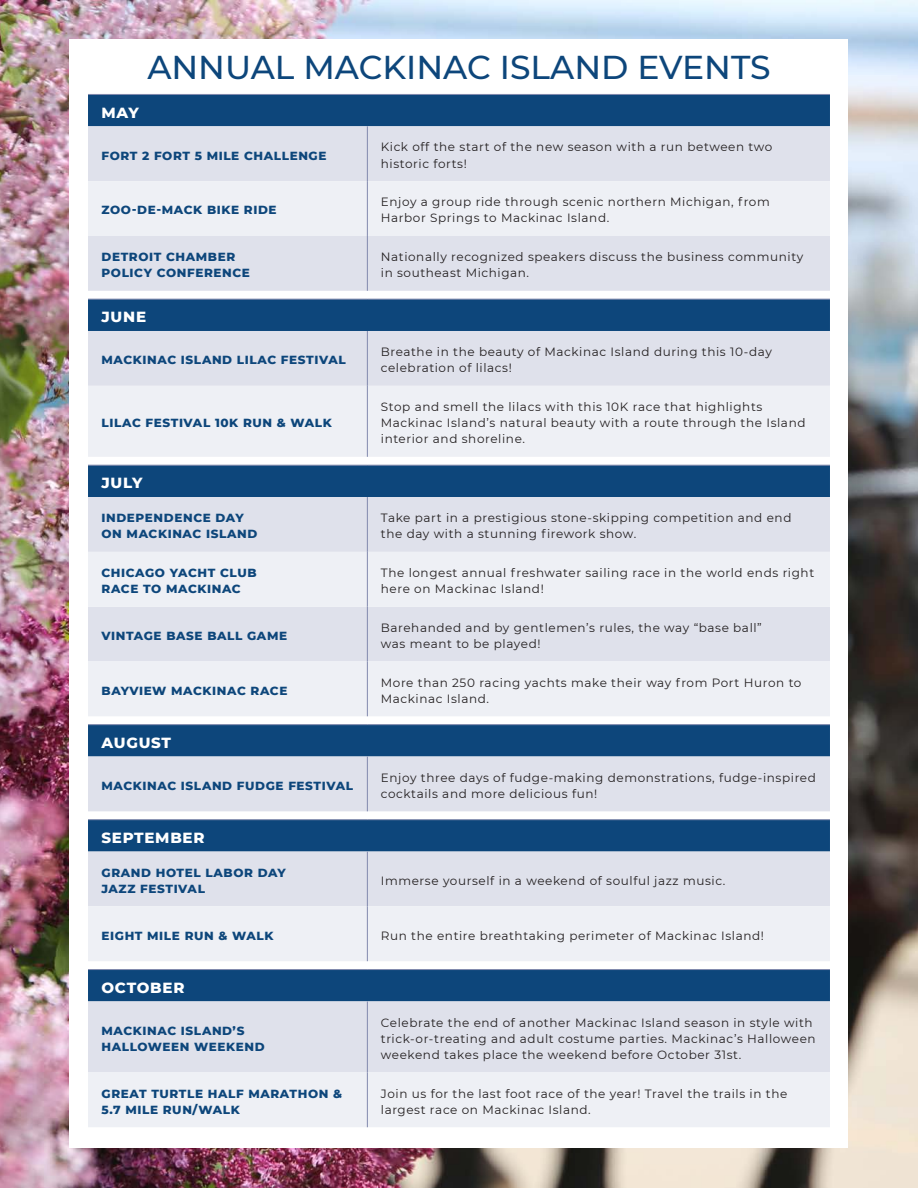
<style>
.page{position:relative;width:918px;height:1188px;background:#fff}
.page>*{position:absolute;margin:0;border:0;box-sizing:border-box;transform-origin:0 0}
.t1{font:500 33px "Montserrat";color:#0d467b}
.t2{font:800 15px "Montserrat";letter-spacing:.05em;color:#fff}
.t3{font:12px/16.2px "Montserrat";letter-spacing:.05em;color:#231f20}
.t4{font:800 12px/16.2px "Montserrat";letter-spacing:.05em;color:#0d467b}
</style>
<div class="page">
<img style="left:0;top:0;width:918px;height:1188px">
<div style="left:70px;top:40px;width:778px;height:1108px;background:#fff"></div>
<div style="left:88px;top:95px;width:742px;height:31px;background:#0d467b"></div>
<div style="left:88px;top:126px;width:742px;height:165px;background:#dfe1eb"></div>
<div style="left:88px;top:181px;width:742px;height:55px;background:#eef0f5"></div>
<hr style="left:88px;top:94px;width:279px;height:1px;background:#8189ad">
<hr style="left:367px;top:94px;width:463px;height:1px;background:#8189ad">
<hr style="left:367px;top:126px;width:1px;height:55px;background:#8189ad">
<hr style="left:367px;top:181px;width:1px;height:55px;background:#8189ad">
<hr style="left:367px;top:236px;width:1px;height:55px;background:#8189ad">
<svg style="left:88px;top:820px;width:742px;height:141px;background:#b6c4d6"></svg>
<hr style="left:88px;top:819px;width:279px;height:1px;background:#8189ad">
<hr style="left:367px;top:819px;width:463px;height:1px;background:#8189ad">
<hr style="left:367px;top:852px;width:1px;height:54px;background:#8189ad">
<hr style="left:367px;top:906px;width:1px;height:55px;background:#8189ad">
<div style="left:88px;top:466px;width:742px;height:31px;background:#0d467b"></div>
<div style="left:88px;top:497px;width:742px;height:55px;background:#dfe1eb"></div>
<svg style="left:88px;top:552px;width:742px;height:164px;background:#e9ebf1"></svg>
<hr style="left:88px;top:465px;width:279px;height:1px;background:#8189ad">
<hr style="left:367px;top:465px;width:463px;height:1px;background:#8189ad">
<hr style="left:367px;top:497px;width:1px;height:55px;background:#8189ad">
<hr style="left:367px;top:552px;width:1px;height:55px;background:#8189ad">
<hr style="left:367px;top:607px;width:1px;height:54px;background:#8189ad">
<hr style="left:367px;top:661px;width:1px;height:55px;background:#8189ad">
<svg style="left:88px;top:300px;width:742px;height:86px;background:#93a9c2"></svg>
<div style="left:88px;top:386px;width:742px;height:71px;background:#eef0f5"></div>
<hr style="left:88px;top:299px;width:279px;height:1px;background:#8189ad">
<hr style="left:367px;top:299px;width:463px;height:1px;background:#8189ad">
<hr style="left:367px;top:331px;width:1px;height:55px;background:#8189ad">
<hr style="left:367px;top:386px;width:1px;height:71px;background:#8189ad">
<svg style="left:88px;top:725px;width:742px;height:86px;background:#92a8c2"></svg>
<hr style="left:88px;top:724px;width:279px;height:1px;background:#8189ad">
<hr style="left:367px;top:724px;width:463px;height:1px;background:#8189ad">
<hr style="left:367px;top:757px;width:1px;height:54px;background:#8189ad">
<div style="left:88px;top:970px;width:742px;height:31px;background:#0d467b"></div>
<div style="left:88px;top:1001px;width:742px;height:71px;background:#dfe1eb"></div>
<div style="left:88px;top:1072px;width:742px;height:55px;background:#eef0f5"></div>
<hr style="left:88px;top:969px;width:279px;height:1px;background:#8189ad">
<hr style="left:367px;top:969px;width:463px;height:1px;background:#8189ad">
<hr style="left:367px;top:1001px;width:1px;height:71px;background:#8189ad">
<hr style="left:367px;top:1072px;width:1px;height:55px;background:#8189ad">
<img style="left:0;top:758px;width:1px;height:430px">
<p class="t1" style="left:147px;top:45px;width:625px">ANNUAL MACKINAC ISLAND EVENTS</p>
<p class="t2" style="left:102px;top:101px;width:39px">MAY</p>
<p class="t4" style="left:102px;top:147px;width:227px">FORT 2 FORT 5 MILE CHALLENGE</p>
<p class="t3" style="left:381px;top:139px;width:393px">Kick off the start of the new season with a run between two historic forts!</p>
<p class="t4" style="left:102px;top:201px;width:177px">ZOO-DE-MACK BIKE RIDE</p>
<p class="t3" style="left:381px;top:193px;width:390px">Enjoy a group ride through scenic northern Michigan, from<br>Harbor Springs to Mackinac Island.</p>
<p class="t4" style="left:102px;top:248px;width:150px">DETROIT CHAMBER<br>POLICY CONFERENCE</p>
<p class="t3" style="left:381px;top:248px;width:424px">Nationally recognized speakers discuss the business community in southeast Michigan.</p>
<p class="t2" style="left:102px;top:306px;width:46px">JUNE</p>
<p class="t4" style="left:102px;top:351px;width:246px">MACKINAC ISLAND LILAC FESTIVAL</p>
<p class="t3" style="left:381px;top:343px;width:392px">Breathe in the beauty of Mackinac Island during this 10-day celebration of lilacs!</p>
<p class="t4" style="left:102px;top:414px;width:232px">LILAC FESTIVAL 10K RUN &amp; WALK</p>
<p class="t3" style="left:381px;top:398px;width:426px">Stop and smell the lilacs with this 10K race that highlights<br>Mackinac Island’s natural beauty with a route through the Island interior and shoreline.</p>
<p class="t2" style="left:102px;top:472px;width:42px">JULY</p>
<p class="t4" style="left:102px;top:509px;width:157px">INDEPENDENCE DAY<br>ON MACKINAC ISLAND</p>
<p class="t3" style="left:381px;top:509px;width:412px">Take part in a prestigious stone-skipping competition and end the day with a stunning firework show.</p>
<p class="t4" style="left:102px;top:564px;width:157px">CHICAGO YACHT CLUB<br>RACE TO MACKINAC</p>
<p class="t3" style="left:381px;top:564px;width:435px">The longest annual freshwater sailing race in the world ends right here on Mackinac Island!</p>
<p class="t4" style="left:102px;top:627px;width:187px">VINTAGE BASE BALL GAME</p>
<p class="t3" style="left:381px;top:619px;width:383px">Barehanded and by gentlemen’s rules, the way “base ball” was meant to be played!</p>
<p class="t4" style="left:102px;top:682px;width:187px">BAYVIEW MACKINAC RACE</p>
<p class="t3" style="left:381px;top:674px;width:422px">More than 250 racing yachts make their way from Port Huron to<br>Mackinac Island.</p>
<p class="t2" style="left:102px;top:732px;width:71px">AUGUST</p>
<p class="t4" style="left:102px;top:777px;width:253px">MACKINAC ISLAND FUDGE FESTIVAL</p>
<p class="t3" style="left:381px;top:769px;width:437px">Enjoy three days of fudge-making demonstrations, fudge-inspired cocktails and more delicious fun!</p>
<p class="t2" style="left:102px;top:827px;width:105px">SEPTEMBER</p>
<p class="t4" style="left:102px;top:864px;width:186px">GRAND HOTEL LABOR DAY<br>JAZZ FESTIVAL</p>
<p class="t3" style="left:381px;top:872px;width:346px">Immerse yourself in a weekend of soulful jazz music.</p>
<p class="t4" style="left:102px;top:927px;width:174px">EIGHT MILE RUN &amp; WALK</p>
<p class="t3" style="left:381px;top:927px;width:385px">Run the entire breathtaking perimeter of Mackinac Island!</p>
<p class="t2" style="left:102px;top:976px;width:84px">OCTOBER</p>
<p class="t4" style="left:102px;top:1022px;width:165px">MACKINAC ISLAND’S<br>HALLOWEEN WEEKEND</p>
<p class="t3" style="left:381px;top:1014px;width:436px">Celebrate the end of another Mackinac Island season in style with trick-or-treating and adult costume parties. Mackinac’s Halloween weekend takes place the weekend before October 31st.</p>
<p class="t4" style="left:102px;top:1085px;width:242px">GREAT TURTLE HALF MARATHON &amp;<br>5.7 MILE RUN/WALK</p>
<p class="t3" style="left:381px;top:1085px;width:408px">Join us for the last foot race of the year! Travel the trails in the largest race on Mackinac Island.</p>
</div>
